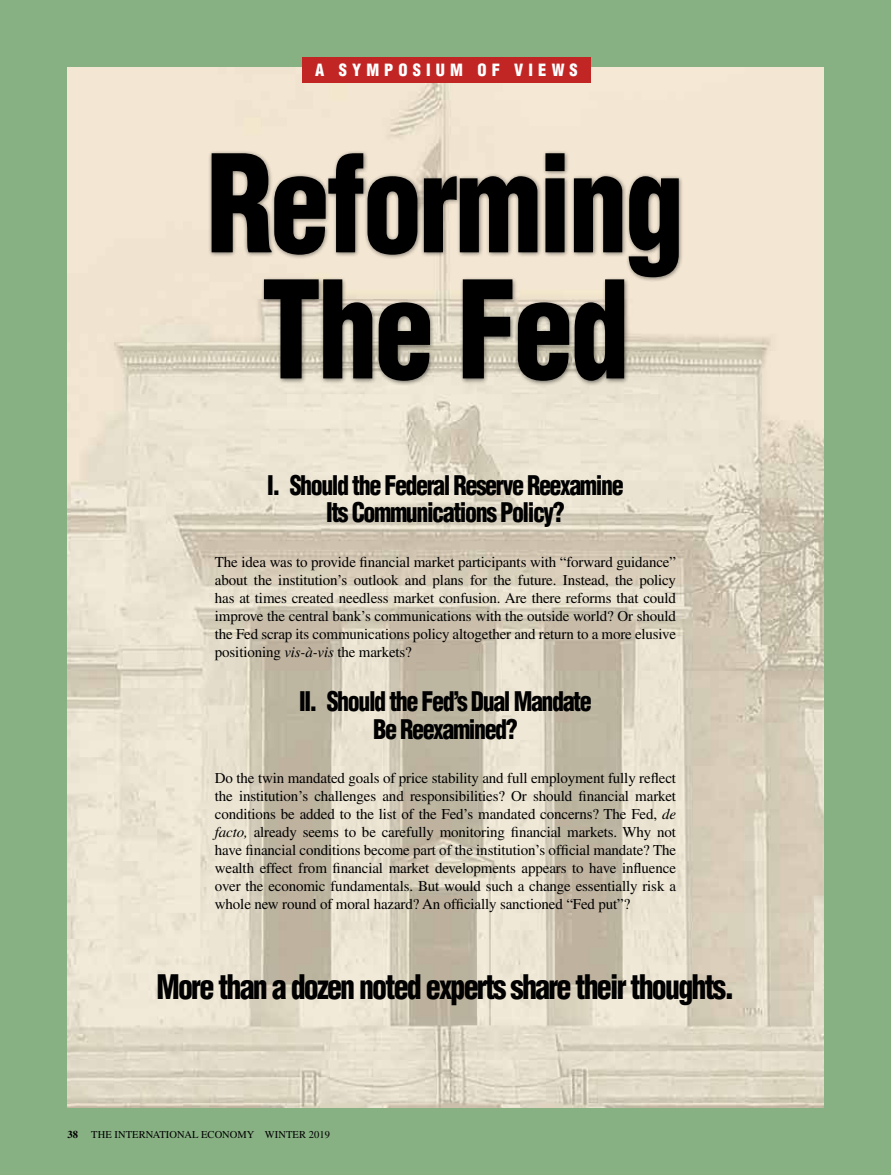
<style>
.page{position:relative;width:891px;height:1175px;background:#fff}
.page>*{position:absolute;margin:0;border:0;box-sizing:border-box;transform-origin:0 0}
.t1{font:900 condensed 132px/126px "Helvetica LT Std";letter-spacing:-.03em;color:#000;text-align:center;scale:.91 1}
.t2{font:900 condensed 33px "Helvetica LT Std";letter-spacing:-.06em;color:#000;scale:.91 1}
.t3{font:900 condensed 26.4px/27px "Helvetica LT Std";letter-spacing:-.06em;color:#000;text-align:center;scale:.91 1}
.t4{font:900 condensed 16.5px "Helvetica LT Std";letter-spacing:.31em;color:#fff}
.t5{font:15px/18px "Times LT Std";letter-spacing:-.01em;color:#000;text-align:justify}
.t6{font:10.5px "Times LT Std";letter-spacing:.005em;color:#000}
.t7{font:700 10.5px "Times LT Std";color:#000}
.s1{font-style:italic}
</style>
<div class="page">
<div style="left:0;top:0;width:891px;height:1174px;background:#87b083"></div>
<img style="left:68px;top:68px;width:756px;height:1039px">
<div style="left:208px;top:150px;width:476px;height:236px;background:#000;opacity:.5"></div>
<div style="left:303px;top:58px;width:288px;height:25px;background:#c12624"></div>
<p class="t4" style="left:315px;top:60px;width:264px">A SYMPOSIUM OF VIEWS</p>
<h1 class="t1" style="left:207px;top:140px;width:527px">Reforming<br>The Fed</h1>
<h3 class="t3" style="left:267px;top:471px;width:393px">I. Should the Federal Reserve Reexamine<br>Its Communications Policy?</h3>
<p class="t5" style="left:215px;top:553px;width:463px">The idea was to provide financial market participants with “forward guidance” about the institution’s outlook and plans for the future. Instead, the policy has at times created needless market confusion. Are there reforms that could improve the central bank’s communications with the outside world? Or should the Fed scrap its communications policy altogether and return to a more elusive positioning <span class="s1">vis-à-vis</span> the markets?</p>
<h3 class="t3" style="left:299px;top:686px;width:323px;line-height:28.5px">II. Should the Fed’s Dual Mandate<br>Be Reexamined?</h3>
<p class="t5" style="left:215px;top:769px;width:463px">Do the twin mandated goals of price stability and full employment fully reflect the institution’s challenges and responsibilities? Or should financial market conditions be added to the list of the Fed’s mandated concerns? The Fed, <span class="s1">de facto,</span> already seems to be carefully monitoring financial markets. Why not have financial conditions become part of the institution’s official mandate? The wealth effect from financial market developments appears to have influence over the economic fundamentals. But would such a change essentially risk a whole new round of moral hazard? An officially sanctioned “Fed put”?</p>
<h2 class="t2" style="left:157px;top:966px;width:637px">More than a dozen noted experts share their thoughts.</h2>
<p class="t7" style="left:68px;top:1128px;width:12px">38</p>
<p class="t6" style="left:91px;top:1128px;width:240px">THE INTERNATIONAL ECONOMY WINTER 2019</p>
</div>
